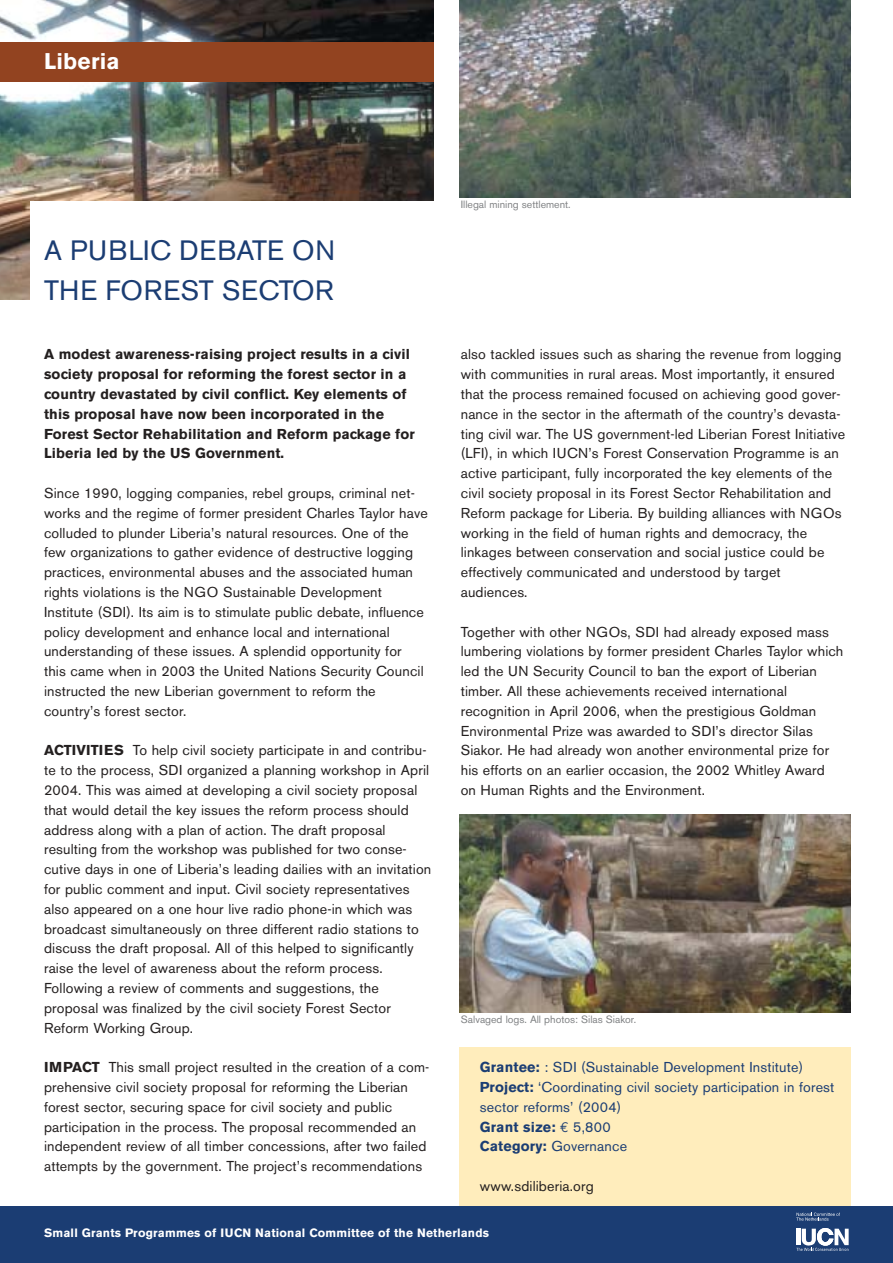
<style>
.page{position:relative;width:893px;height:1263px;background:#fff}
.page>*{position:absolute;margin:0;border:0;box-sizing:border-box;transform-origin:0 0}
.t1{font:27.75px/39.6px "Akzidenz Grotesk BE";letter-spacing:.02em;color:#1b3d73}
.t2{font:700 22.5px "Akzidenz Grotesk BE";letter-spacing:.01em;color:#fff}
.t3{font:14.25px/19.8px "Akzidenz Grotesk BE";letter-spacing:.01em;color:#231f1f}
.t4{font:700 14.25px/19.8px "Akzidenz Grotesk BE";letter-spacing:.01em;color:#231f1f}
.t5{font:14.25px/19.8px "Akzidenz Grotesk BE";letter-spacing:.01em;color:#1b3d73}
.t6{font:700 12px "Akzidenz Grotesk BE";letter-spacing:.015em;color:#fff}
.t7{font:10.5px "Akzidenz Grotesk BE";color:#808284}
.s1{font-weight:700}
.s2{font-family:"Euro Mono"}
</style>
<div class="page">
<div style="left:459px;top:1047px;width:391px;height:161px;background:#ffedbc"></div>
<img style="left:0;top:0;width:434px;height:300px">
<div style="left:0;top:43px;width:434px;height:39px;background:#924320"></div>
<div style="left:30px;top:201px;width:429px;height:119px;background:#fff"></div>
<div style="left:0;top:1206px;width:892px;height:57px;background:#1b3d73"></div>
<svg style="left:796px;top:1228px;width:52px;height:23px"></svg>
<svg style="left:796px;top:1213px;width:43px;height:8px"></svg>
<img style="left:459px;top:0;width:391px;height:198px">
<img style="left:459px;top:815px;width:391px;height:198px">
<h2 class="t2" style="left:44px;top:53px;width:77px">Liberia</h2>
<h1 class="t1" style="left:44px;top:234px;width:292px">A PUBLIC DEBATE ON<br>THE FOREST SECTOR</h1>
<p class="t4" style="left:44px;top:346px;width:372px">A modest awareness-raising project results in a civil society proposal for reforming the forest sector in a country devastated by civil conflict. Key elements of this proposal have now been incorporated in the Forest Sector Rehabilitation and Reform package for Liberia led by the US Government.</p>
<p class="t3" style="left:44px;top:485px;width:385px">Since 1990, logging companies, rebel groups, criminal net&shy;works and the regime of former president Charles Taylor have colluded to plunder Liberia’s natural resources. One of the few organizations to gather evidence of destructive logging practices, environmental abuses and the associated human rights violations is the NGO Sustainable Development Institute (SDI). Its aim is to stimulate public debate, influence policy development and enhance local and international understanding of these issues. A splendid opportunity for<br>this came when in 2003 the United Nations Security Council instructed the new Liberian government to reform the country’s forest sector.</p>
<p class="t3" style="left:44px;top:742px;width:389px"><span class="s1">ACTIVITIES</span> To help civil society participate in and contribu&shy;te to the process, SDI organized a planning workshop in April 2004. This was aimed at developing a civil society proposal that would detail the key issues the reform process should address along with a plan of action. The draft proposal resulting from the workshop was published for two conse&shy;cutive days in one of Liberia’s leading dailies with an invitation for public comment and input. Civil society representatives also appeared on a one hour live radio phone-in which was broadcast simultaneously on three different radio stations to discuss the draft proposal. All of this helped to significantly raise the level of awareness about the reform process.<br>Following a review of comments and suggestions, the proposal was finalized by the civil society Forest Sector Reform Working Group.</p>
<p class="t3" style="left:44px;top:1059px;width:387px"><span class="s1">IMPACT</span> This small project resulted in the creation of a com&shy;prehensive civil society proposal for reforming the Liberian forest sector, securing space for civil society and public participation in the process. The proposal recommended an independent review of all timber concessions, after two failed attempts by the government. The project’s recommendations</p>
<p class="t7" style="left:461px;top:201px;width:111px">Illegal mining settlement.</p>
<p class="t3" style="left:461px;top:346px;width:386px">also tackled issues such as sharing the revenue from logging with communities in rural areas. Most importantly, it ensured that the process remained focused on achieving good gover&shy;nance in the sector in the aftermath of the country’s devasta&shy;ting civil war. The US government-led Liberian Forest Initiative (LFI), in which IUCN’s Forest Conservation Programme is an active participant, fully incorporated the key elements of the civil society proposal in its Forest Sector Rehabilitation and Reform package for Liberia. By building alliances with NGOs working in the field of human rights and democracy, the linkages between conservation and social justice could be effectively communicated and understood by target audiences.</p>
<p class="t3" style="left:461px;top:623px;width:384px">Together with other NGOs, SDI had already exposed mass lumbering violations by former president Charles Taylor which led the UN Security Council to ban the export of Liberian timber. All these achievements received international recognition in April 2006, when the prestigious Goldman Environmental Prize was awarded to SDI’s director Silas Siakor. He had already won another environmental prize for his efforts on an earlier occasion, the 2002 Whitley Award on Human Rights and the Environment.</p>
<p class="t7" style="left:461px;top:1016px;width:177px">Salvaged logs. All photos: Silas Siakor.</p>
<p class="t5" style="left:480px;top:1059px;width:356px"><span class="s1">Grantee:</span> : SDI (Sustainable Development Institute)<br><span class="s1">Project:</span> ‘Coordinating civil society participation in forest sector reforms’ (2004)<br><span class="s1">Grant size:</span> <span class="s2">€</span> 5,800<br><span class="s1">Category:</span> Governance</p>
<p class="t3" style="left:480px;top:1178px;width:115px">www.sdiliberia.org</p>
<p class="t6" style="left:44px;top:1229px;width:446px">Small Grants Programmes of IUCN National Committee of the Netherlands</p>
</div>
